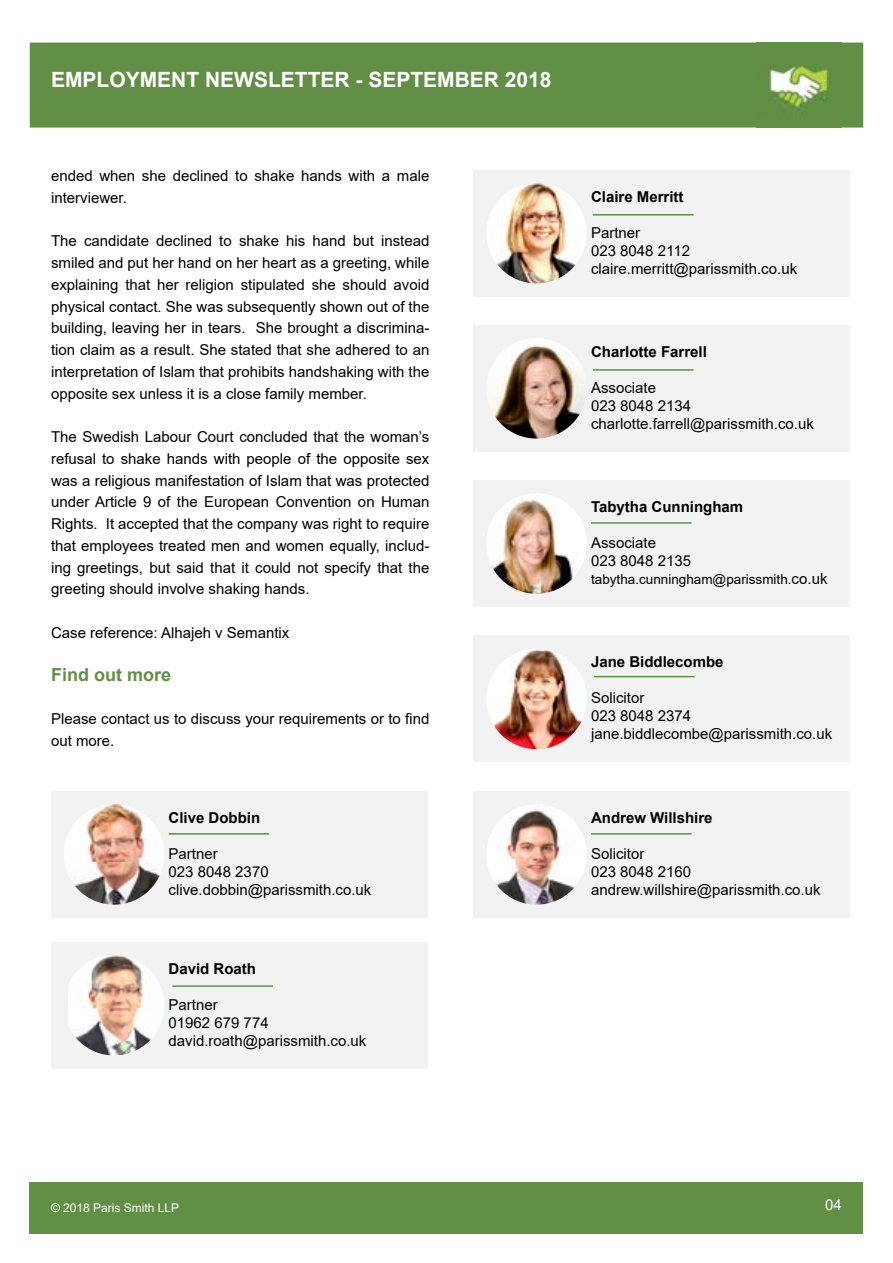
<style>
.page{position:relative;width:893px;height:1263px;background:#fff}
.page>*{position:absolute;margin:0;border:0;box-sizing:border-box;transform-origin:0 0}
.t1{font:700 21px "Arial";color:#fff}
.t2{font:700 18px "Arial";color:#618f45}
.t3{font:15px/21.8px "Arial";color:#000}
.t4{font:700 15px "Arial";color:#000}
.t5{font:15px "Arial";color:#fff}
.t6{font:13.5px "Arial";color:#000}
.t7{font:12px "Arial";color:#fff}
.s1{font-size:15px}
</style>
<div class="page">
<div style="left:30px;top:1182px;width:833px;height:51px;background:#618f45"></div>
<div style="left:30px;top:43px;width:833px;height:85px;background:#618f45;border:2px solid #618f45"></div>
<img style="left:757px;top:43px;width:85px;height:85px">
<div style="left:51px;top:791px;width:377px;height:126px;background:#f2f2f2"></div>
<img style="left:64px;top:804px;width:100px;height:101px;border-radius:50px">
<hr style="left:169px;top:833px;width:100px;height:2px;background:#618f45">
<div style="left:51px;top:942px;width:377px;height:126px;background:#f2f2f2"></div>
<img style="left:68px;top:955px;width:96px;height:100px">
<hr style="left:172px;top:985px;width:101px;height:2px;background:#618f45">
<div style="left:473px;top:170px;width:377px;height:126px;background:#f2f2f2"></div>
<img style="left:486px;top:183px;width:101px;height:100px;border-radius:50px">
<hr style="left:593px;top:214px;width:100px;height:2px;background:#618f45">
<div style="left:473px;top:325px;width:377px;height:126px;background:#f2f2f2"></div>
<img style="left:486px;top:338px;width:101px;height:101px;border-radius:50px">
<hr style="left:593px;top:369px;width:100px;height:2px;background:#618f45">
<div style="left:473px;top:480px;width:377px;height:126px;background:#f2f2f2"></div>
<img style="left:486px;top:493px;width:101px;height:101px;border-radius:50px">
<hr style="left:591px;top:522px;width:101px;height:2px;background:#618f45">
<div style="left:473px;top:636px;width:377px;height:126px;background:#f2f2f2"></div>
<img style="left:486px;top:649px;width:101px;height:100px;border-radius:50px">
<hr style="left:594px;top:676px;width:100px;height:1px;background:#618f45">
<div style="left:473px;top:791px;width:377px;height:126px;background:#f2f2f2"></div>
<img style="left:486px;top:804px;width:101px;height:101px;border-radius:50px">
<hr style="left:591px;top:833px;width:101px;height:2px;background:#618f45">
<h1 class="t1" style="left:51px;top:65px;width:502px">EMPLOYMENT NEWSLETTER - SEPTEMBER 2018</h1>
<p class="t3" style="left:51px;top:165px;width:380px">ended when she declined to shake hands with a male interviewer.</p>
<p class="t3" style="left:51px;top:230px;width:380px;text-align:justify">The candidate declined to shake his hand but instead smiled and put her hand on her heart as a greeting, while explaining that her religion stipulated she should avoid physical contact. She was subsequently shown out of the building, leaving her in tears. She brought a discrimina&shy;tion claim as a result. She stated that she adhered to an interpretation of Islam that prohibits handshaking with the opposite sex unless it is a close family member.</p>
<p class="t3" style="left:51px;top:426px;width:380px;text-align:justify">The Swedish Labour Court concluded that the woman’s refusal to shake hands with people of the opposite sex was a religious manifestation of Islam that was protected under Article 9 of the European Convention on Human Rights. It accepted that the company was right to require that employees treated men and women equally, includ&shy;ing greetings, but said that it could not specify that the greeting should involve shaking hands.</p>
<p class="t3" style="left:51px;top:622px;width:240px">Case reference: Alhajeh v Semantix</p>
<p class="t2" style="left:51px;top:662px;width:122px">Find out more</p>
<p class="t3" style="left:51px;top:708px;width:380px">Please contact us to discuss your requirements or to find out more.</p>
<p class="t4" style="left:169px;top:807px;width:93px">Clive Dobbin</p>
<p class="t3" style="left:169px;top:844px;width:204px;line-height:18px">Partner<br>023 8048 2370 clive.dobbin@parissmith.co.uk</p>
<p class="t4" style="left:169px;top:958px;width:89px">David Roath</p>
<p class="t3" style="left:169px;top:995px;width:199px;line-height:18px">Partner<br>01962 679 774 david.roath@parissmith.co.uk</p>
<p class="t4" style="left:591px;top:186px;width:94px">Claire Merritt</p>
<p class="t3" style="left:591px;top:223px;width:208px;line-height:18px">Partner<br>023 8048 2112 claire.merritt@parissmith.co.uk</p>
<p class="t4" style="left:591px;top:341px;width:117px">Charlotte Farrell</p>
<p class="t3" style="left:591px;top:378px;width:224px;line-height:18px">Associate<br>023 8048 2134 charlotte.farrell@parissmith.co.uk</p>
<p class="t4" style="left:591px;top:496px;width:154px">Tabytha Cunningham</p>
<p class="t3" style="left:591px;top:533px;width:102px;line-height:18px">Associate<br>023 8048 2135</p>
<p class="t6" style="left:591px;top:570px;width:238px">tabytha.cunningham@parissmith.<span class="s1">co.uk</span></p>
<p class="t4" style="left:591px;top:651px;width:134px">Jane Biddlecombe</p>
<p class="t3" style="left:591px;top:689px;width:243px;line-height:18px">Solicitor<br>023 8048 2374 jane.biddlecombe@parissmith.co.uk</p>
<p class="t4" style="left:591px;top:807px;width:123px">Andrew Willshire</p>
<p class="t3" style="left:591px;top:844px;width:231px;line-height:18px">Solicitor<br>023 8048 2160 andrew.willshire@parissmith.co.uk</p>
<p class="t7" style="left:51px;top:1200px;width:130px">© 2018 Paris Smith LLP</p>
<p class="t5" style="left:825px;top:1194px;width:18px">04</p>
</div>
